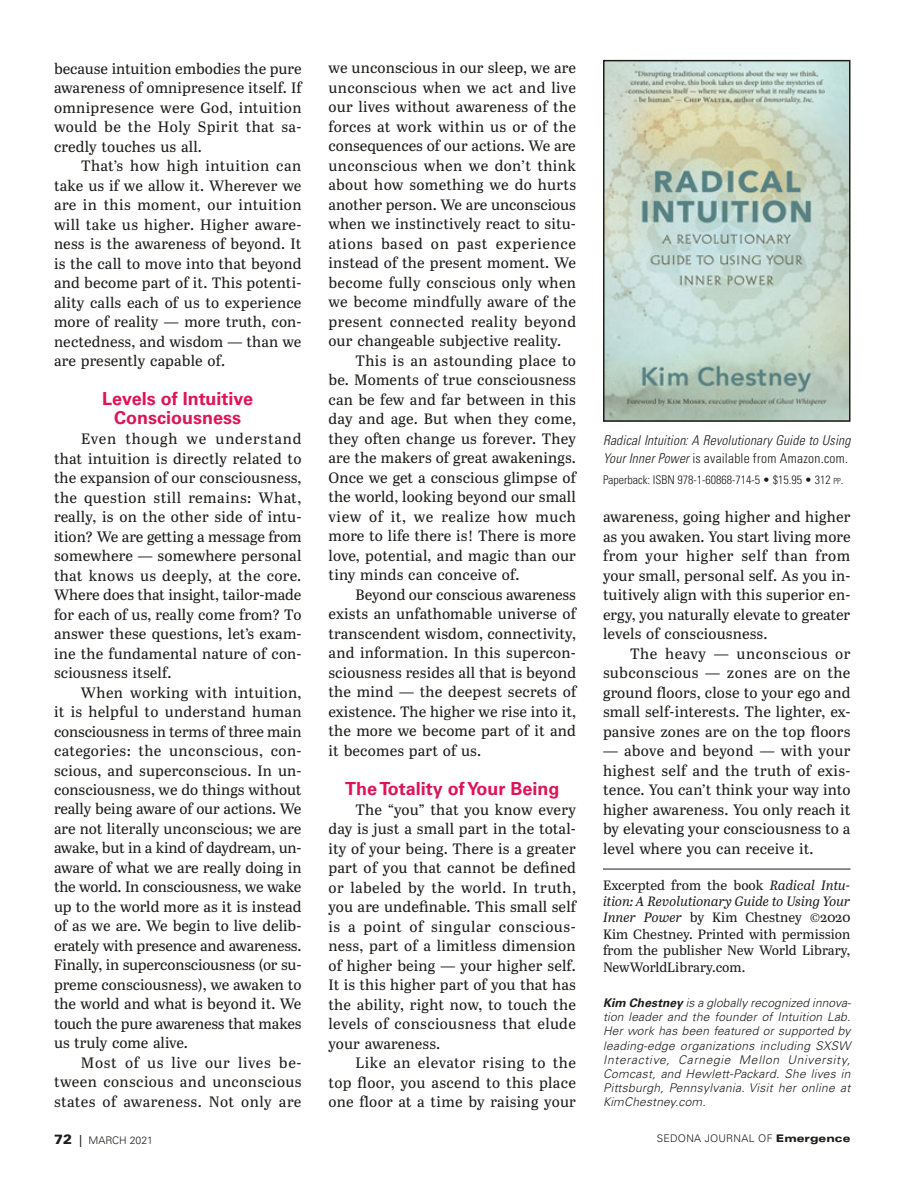
<style>
.page{position:relative;width:918px;height:1188px;background:#fff}
.page>*{position:absolute;margin:0;border:0;box-sizing:border-box;transform-origin:0 0}
.t1{font:700 18px/19.5px "Univers LT Std";color:#dd1558;text-align:center}
.t2{font:15px/19.5px "Abril Text";color:#1d1d1b;text-align:justify}
.t3{font:13.5px/16.5px "Abril Text";color:#1d1d1b;text-align:justify}
.t4{font:italic 300 condensed 13.5px/18px "Univers LT Std";letter-spacing:.015em;color:#1d1d1b}
.t5{font:italic 300 12px/14.2px "Univers LT Std";letter-spacing:.03em;color:#1d1d1b;text-align:justify}
.t6{font:300 condensed 12px "Univers LT Std";color:#1d1d1b}
.t7{font:300 10.5px "Univers LT Std";letter-spacing:.03em;color:#1d1d1b}
.t8{font:300 10.5px "Univers LT Std";letter-spacing:.01em;color:#1d1d1b}
.s1{font-style:normal}
.s2{font-size:8.4px}
.s3{font-style:italic}
.s4{font-weight:700}
.s5{font-weight:900;font-size:13.5px}
.s6{font-weight:400;font-size:12px}
.s7{font-weight:900;font-stretch:expanded}
</style>
<div class="page">
<hr style="left:603px;top:869px;width:247px;height:1px;background:#1d1d1b">
<img style="left:606px;top:63px;width:241px;height:356px">
<div style="left:603px;top:60px;width:247px;height:362px;border:2px solid #1d1d1b"></div>
<p class="t2" style="left:54px;top:58px;width:250px">because intuition embodies the pure awareness of omnipresence itself. If omnipresence were God, intuition would be the Holy Spirit that sa&shy;credly touches us all.</p>
<p class="t2" style="left:54px;top:155px;width:249px;text-indent:27px">That’s how high intuition can take us if we allow it. Wherever we are in this moment, our intuition will take us higher. Higher aware&shy;ness is the awareness of beyond. It is the call to move into that beyond and become part of it. This potenti&shy;ality calls each of us to experience more of reality — more truth, con&shy;nectedness, and wisdom — than we are presently capable of.</p>
<p class="t1" style="left:102px;top:389px;width:153px">Levels of Intuitive<br>Consciousness</p>
<p class="t2" style="left:54px;top:428px;width:249px;text-indent:27px">Even though we understand that intuition is directly related to the expansion of our consciousness, the question still remains: What, really, is on the other side of intu&shy;ition? We are getting a message from somewhere — somewhere personal that knows us deeply, at the core.<br>Where does that insight, tailor-made for each of us, really come from? To answer these questions, let’s exam&shy;ine the fundamental nature of con&shy;sciousness itself.</p>
<p class="t2" style="left:54px;top:682px;width:249px;text-indent:27px">When working with intuition, it is helpful to understand human consciousness in terms of three main categories: the unconscious, con&shy;scious, and superconscious. In un&shy;consciousness, we do things without really being aware of our actions. We are not literally unconscious; we are awake, but in a kind of daydream, un&shy;aware of what we are really doing in the world. In consciousness, we wake up to the world more as it is instead of as we are. We begin to live delib&shy;erately with presence and awareness.<br>Finally, in superconsciousness (or su&shy;preme consciousness), we awaken to the world and what is beyond it. We touch the pure awareness that makes us truly come alive.</p>
<p class="t2" style="left:54px;top:1052px;width:249px;text-indent:27px">Most of us live our lives be&shy;tween conscious and unconscious states of awareness. Not only are</p>
<p class="t2" style="left:328px;top:58px;width:249px">we unconscious in our sleep, we are</p>
<p class="t2" style="left:328px;top:77px;width:249px">unconscious when we act and live</p>
<p class="t2" style="left:328px;top:97px;width:249px">our lives without awareness of the</p>
<p class="t2" style="left:328px;top:116px;width:249px">forces at work within us or of the</p>
<p class="t2" style="left:328px;top:136px;width:249px">consequences of our actions. We are</p>
<p class="t2" style="left:328px;top:155px;width:249px">unconscious when we don’t think</p>
<p class="t2" style="left:328px;top:175px;width:249px">about how something we do hurts</p>
<p class="t2" style="left:328px;top:194px;width:249px">another person. We are unconscious</p>
<p class="t2" style="left:328px;top:214px;width:249px">when we instinctively react to situ-</p>
<p class="t2" style="left:328px;top:233px;width:249px">ations based on past experience</p>
<p class="t2" style="left:328px;top:253px;width:249px">instead of the present moment. We</p>
<p class="t2" style="left:328px;top:272px;width:249px">become fully conscious only when</p>
<p class="t2" style="left:328px;top:292px;width:249px">we become mindfully aware of the</p>
<p class="t2" style="left:328px;top:311px;width:249px">present connected reality beyond</p>
<p class="t2" style="left:328px;top:331px;width:234px">our changeable subjective reality.</p>
<p class="t2" style="left:356px;top:350px;width:222px">This is an astounding place to</p>
<p class="t2" style="left:328px;top:370px;width:249px">be. Moments of true consciousness</p>
<p class="t2" style="left:328px;top:389px;width:249px">can be few and far between in this</p>
<p class="t2" style="left:328px;top:409px;width:249px">day and age. But when they come,</p>
<p class="t2" style="left:328px;top:428px;width:249px">they often change us forever. They</p>
<p class="t2" style="left:328px;top:448px;width:249px">are the makers of great awakenings.</p>
<p class="t2" style="left:328px;top:467px;width:250px">Once we get a conscious glimpse of</p>
<p class="t2" style="left:328px;top:487px;width:249px">the world, looking beyond our small</p>
<p class="t2" style="left:328px;top:506px;width:249px">view of it, we realize how much</p>
<p class="t2" style="left:328px;top:526px;width:249px">more to life there is! There is more</p>
<p class="t2" style="left:328px;top:545px;width:249px">love, potential, and magic than our</p>
<p class="t2" style="left:328px;top:565px;width:192px">tiny minds can conceive of.</p>
<p class="t2" style="left:356px;top:584px;width:222px">Beyond our conscious awareness</p>
<p class="t2" style="left:328px;top:604px;width:250px">exists an unfathomable universe of</p>
<p class="t2" style="left:328px;top:623px;width:249px">transcendent wisdom, connectivity,</p>
<p class="t2" style="left:328px;top:643px;width:249px">and information. In this supercon-</p>
<p class="t2" style="left:329px;top:662px;width:249px">sciousness resides all that is beyond</p>
<p class="t2" style="left:329px;top:682px;width:250px">the mind — the deepest secrets of</p>
<p class="t2" style="left:329px;top:701px;width:249px">existence. The higher we rise into it,</p>
<p class="t2" style="left:329px;top:721px;width:249px">the more we become part of it and</p>
<p class="t2" style="left:329px;top:740px;width:154px">it becomes part of us.</p>
<p class="t1" style="left:345px;top:779px;width:216px">The Totality of Your Being</p>
<p class="t2" style="left:328px;top:799px;width:250px;text-indent:27px">The “you” that you know every day is just a small part in the total&shy;ity of your being. There is a greater part of you that cannot be defined or labeled by the world. In truth, you are undefinable. This small self is a point of singular conscious&shy;ness, part of a limitless dimension of higher being — your higher self.<br>It is this higher part of you that has the ability, right now, to touch the levels of consciousness that elude your awareness.</p>
<p class="t2" style="left:328px;top:1052px;width:249px;text-indent:27px">Like an elevator rising to the top floor, you ascend to this place one floor at a time by raising your</p>
<p class="t4" style="left:603px;top:432px;width:249px">Radical Intuition: A Revolutionary Guide to Using<br>Your Inner Power <span class="s1">is available from Amazon.com.</span></p>
<p class="t6" style="left:603px;top:473px;width:242px">Paperback: ISBN 978-1-60868-714-5 • $15.95 • 312 <span class="s2">pp</span>.</p>
<p class="t2" style="left:603px;top:506px;width:249px">awareness, going higher and higher as you awaken. You start living more from your higher self than from your small, personal self. As you in&shy;tuitively align with this superior en&shy;ergy, you naturally elevate to greater levels of consciousness.</p>
<p class="t2" style="left:603px;top:643px;width:249px;text-indent:27px">The heavy — unconscious or subconscious — zones are on the ground floors, close to your ego and small self-interests. The lighter, ex&shy;pansive zones are on the top floors</p>
<p class="t2" style="left:603px;top:740px;width:249px">— above and beyond — with your highest self and the truth of exis&shy;tence. You can’t think your way into higher awareness. You only reach it by elevating your consciousness to a level where you can receive it.</p>
<p class="t3" style="left:603px;top:876px;width:249px">Excerpted from the book <span class="s3">Radical Intu&shy;ition: A Revolutionary Guide to Using Your Inner Power</span> by Kim Chestney ©2020<br>Kim Chestney. Printed with permission from the publisher New World Library, NewWorldLibrary.com.</p>
<p class="t5" style="left:603px;top:996px;width:250px"><span class="s4">Kim Chestney</span> is a globally recognized innova&shy;tion leader and the founder of Intuition Lab.<br>Her work has been featured or supported by leading-edge organizations including SXSW Interactive, Carnegie Mellon University, Comcast, and Hewlett-Packard. She lives in Pittsburgh, Pennsylvania. Visit her online at KimChestney.com.</p>
<p class="t8" style="left:54px;top:1134px;width:101px"><span class="s5">72</span> <span class="s6">|</span> MARCH 2021</p>
<p class="t7" style="left:657px;top:1132px;width:195px">SEDONA JOURNAL OF <span class="s7">Emergence</span></p>
</div>
